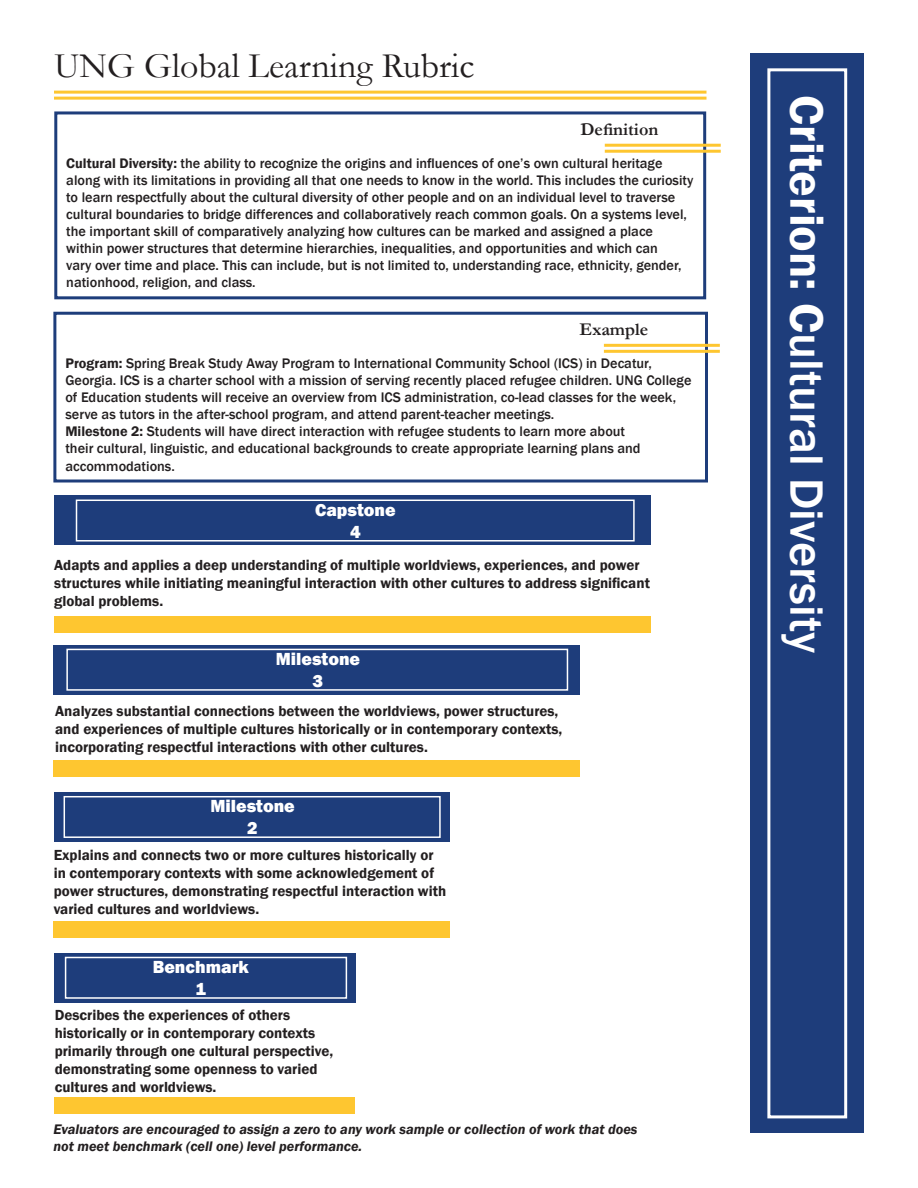
<style>
.page{position:relative;width:918px;height:1188px;background:#fff}
.page>*{position:absolute;margin:0;border:0;box-sizing:border-box;transform-origin:0 0}
.t1{font:500 48px "Franklin Gothic";color:#fff}
.t2{font:36px "Garamond";color:#231f20}
.t3{font:800 18px "Franklin Gothic";color:#fff}
.t4{font:700 18px "Garamond";color:#231f20}
.t5{font:600 15px/18px "Franklin Gothic";color:#231f20}
.t6{font:500 14.25px/17.1px "Franklin Gothic";color:#231f20}
.t7{font:italic 600 14.25px/17.1px "Franklin Gothic";color:#231f20}
.s1{font-weight:600}
</style>
<div class="page">
<hr style="left:54px;top:91px;width:652px;height:3px;background:#fec630">
<hr style="left:54px;top:97px;width:652px;height:3px;background:#fec630">
<div style="left:751px;top:53px;width:113px;height:1080px;background:#1e3d7b"></div>
<div style="left:767px;top:68px;width:80px;height:1050px;background:#1e3d7b;border:3px solid #fff"></div>
<div style="left:54px;top:111px;width:652px;height:188px;border:3px solid #1e3d7b"></div>
<hr style="left:605px;top:144px;width:116px;height:3px;background:#fec630">
<hr style="left:605px;top:150px;width:116px;height:3px;background:#fec630">
<div style="left:53px;top:312px;width:655px;height:171px;border:3px solid #1e3d7b"></div>
<hr style="left:604px;top:344px;width:116px;height:3px;background:#fec630">
<hr style="left:604px;top:350px;width:116px;height:3px;background:#fec630">
<div style="left:53px;top:760px;width:527px;height:17px;background:#fec630"></div>
<div style="left:54px;top:616px;width:597px;height:17px;background:#fec630"></div>
<div style="left:53px;top:922px;width:397px;height:16px;background:#fec630"></div>
<div style="left:55px;top:1098px;width:300px;height:16px;background:#fec630"></div>
<div style="left:54px;top:496px;width:597px;height:49px;background:#1e3d7b"></div>
<div style="left:76px;top:500px;width:559px;height:42px;background:#1e3d7b;border:2px solid #fff"></div>
<svg style="left:54px;top:953px;width:301px;height:49px;background:#24427e"></svg>
<div style="left:65px;top:957px;width:282px;height:42px;background:#1e3d7b;border:2px solid #fff"></div>
<div style="left:54px;top:792px;width:396px;height:50px;background:#1e3d7b"></div>
<div style="left:64px;top:796px;width:377px;height:42px;background:#1e3d7b;border:2px solid #fff"></div>
<div style="left:54px;top:645px;width:526px;height:49px;background:linear-gradient(to right,#1e3d7b,#1f3e7b)"></div>
<div style="left:66px;top:649px;width:502px;height:42px;background:#1e3d7b;border:2px solid #fff"></div>
<p class="t2" style="left:54px;top:42px;width:422px">UNG Global Learning Rubric</p>
<p class="t4" style="left:580px;top:117px;width:79px">Definition</p>
<p class="t6" style="left:66px;top:155px;width:629px"><span class="s1">Cultural Diversity:</span> the ability to recognize the origins and influences of one’s own cultural heritage along with its limitations in providing all that one needs to know in the world. This includes the curiosity to learn respectfully about the cultural diversity of other people and on an individual level to traverse cultural boundaries to bridge differences and collaboratively reach common goals. On a systems level, the important skill of comparatively analyzing how cultures can be marked and assigned a place within power structures that determine hierarchies, inequalities, and opportunities and which can<br>vary over time and place. This can include, but is not limited to, understanding race, ethnicity, gender, nationhood, religion, and class.</p>
<p class="t4" style="left:580px;top:318px;width:70px">Example</p>
<p class="t6" style="left:65px;top:355px;width:628px"><span class="s1">Program:</span> Spring Break Study Away Program to International Community School (ICS) in Decatur, Georgia. ICS is a charter school with a mission of serving recently placed refugee children. UNG College of Education students will receive an overview from ICS administration, co-lead classes for the week, serve as tutors in the after-school program, and attend parent-teacher meetings.</p>
<p class="t6" style="left:65px;top:423px;width:577px"><span class="s1">Milestone 2:</span> Students will have direct interaction with refugee students to learn more about their cultural, linguistic, and educational backgrounds to create appropriate learning plans and accommodations.</p>
<p class="t3" style="left:315px;top:498px;width:82px">Capstone</p>
<p class="t3" style="left:350px;top:520px;width:12px">4</p>
<p class="t5" style="left:54px;top:556px;width:597px">Adapts and applies a deep understanding of multiple worldviews, experiences, and power structures while initiating meaningful interaction with other cultures to address significant global problems.</p>
<p class="t3" style="left:276px;top:647px;width:86px">Milestone</p>
<p class="t3" style="left:313px;top:669px;width:12px">3</p>
<p class="t5" style="left:55px;top:702px;width:509px">Analyzes substantial connections between the worldviews, power structures, and experiences of multiple cultures historically or in contemporary contexts, incorporating respectful interactions with other cultures.</p>
<p class="t3" style="left:210px;top:795px;width:86px">Milestone</p>
<p class="t3" style="left:247px;top:816px;width:12px">2</p>
<p class="t5" style="left:54px;top:847px;width:394px">Explains and connects two or more cultures historically or in contemporary contexts with some acknowledgement of power structures, demonstrating respectful interaction with varied cultures and worldviews.</p>
<p class="t3" style="left:153px;top:956px;width:98px">Benchmark</p>
<p class="t3" style="left:196px;top:977px;width:12px">1</p>
<p class="t5" style="left:55px;top:1006px;width:280px">Describes the experiences of others historically or in contemporary contexts primarily through one cultural perspective, demonstrating some openness to varied cultures and worldviews.</p>
<p class="t7" style="left:53px;top:1121px;width:586px">Evaluators are encouraged to assign a zero to any work sample or collection of work that does not meet benchmark (cell one) level performance.</p>
<p class="t1" style="left:836px;top:95px;width:560px;rotate:90deg"><span class="s1">Criterion: C</span>ultural Diversity</p>
</div>
